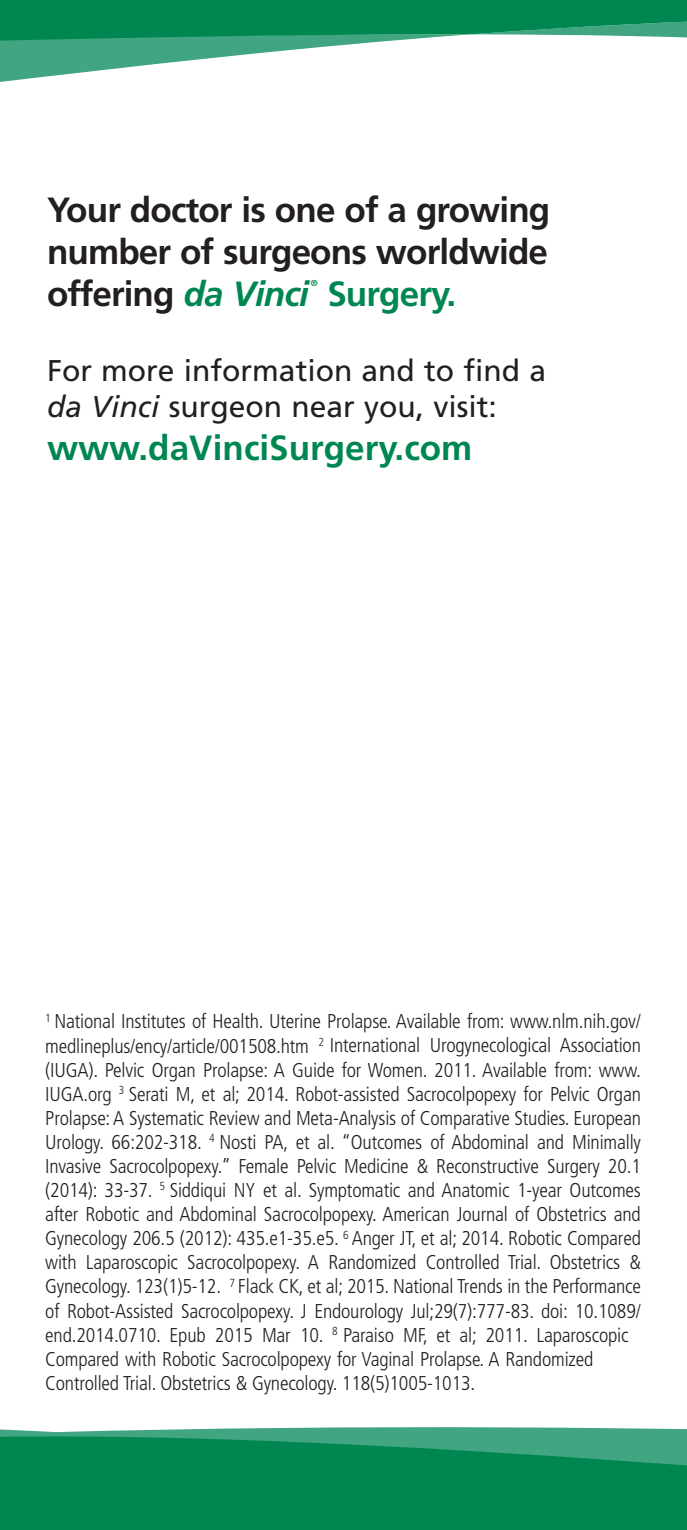
<style>
.page{position:relative;width:687px;height:1530px;background:#fff}
.page>*{position:absolute;margin:0;border:0;box-sizing:border-box;transform-origin:0 0}
.t1{font:700 35px/42.2px "Frutiger LT Std";letter-spacing:-.025em;color:#231f20;text-align:justify}
.t2{font:700 35px "Frutiger LT Std";color:#008751}
.t3{font:700 35px "Frutiger LT Std";letter-spacing:-.025em;color:#008751}
.t4{font:30px/36.2px "Frutiger LT Std";color:#231f20}
.t5{font:300 condensed 20px/24px "Frutiger LT Std";letter-spacing:-.01em;color:#231f20}
.t6{font:700 8.75px "Frutiger LT Std";color:#008751}
.s1{font-style:italic;color:#008751}
.s2{font-style:italic}
</style>
<div class="page">
<svg style="left:0;top:0;width:686px;height:82px"></svg>
<svg style="left:0;top:1427px;width:686px;height:7px;fill:#40a580"></svg>
<svg style="left:0;top:1434px;width:686px;height:96px;background:#088a57"></svg>
<h1 class="t1" style="left:47px;top:189px;width:504px">Your doctor is one of a growing number of surgeons worldwide offering <span class="s1">da Vinci</span></h1>
<p class="t6" style="left:310px;top:278px;width:8px">®</p>
<h1 class="t3" style="left:327px;top:273px;width:130px">Surgery.</h1>
<h2 class="t4" style="left:47px;top:353px;width:500px">For more information and to find a <span class="s2">da Vinci</span> surgeon near you, visit:</h2>
<h1 class="t2" style="left:47px;top:427px;width:427px">www.daVinciSurgery.com</h1>
<p class="t5" style="left:45px;top:1010px;width:597px"><sup>1</sup> National Institutes of Health. Uterine Prolapse. Available from: www.nlm.nih.gov/ medlineplus/ency/article/001508.htm <sup>2</sup> International Urogynecological Association (IUGA). Pelvic Organ Prolapse: A Guide for Women. 2011. Available from: www.<br>IUGA.org <sup>3</sup> Serati M, et al; 2014. Robot-assisted Sacrocolpopexy for Pelvic Organ Prolapse: A Systematic Review and Meta-Analysis of Comparative Studies. European Urology. 66:202-318. <sup>4</sup> Nosti PA, et al. “Outcomes of Abdominal and Minimally Invasive Sacrocolpopexy.” Female Pelvic Medicine &amp; Reconstructive Surgery 20.1 (2014): 33-37. <sup>5</sup> Siddiqui NY et al. Symptomatic and Anatomic 1-year Outcomes after Robotic and Abdominal Sacrocolpopexy. American Journal of Obstetrics and Gynecology 206.5 (2012): 435.e1-35.e5. <sup>6</sup> Anger JT, et al; 2014. Robotic Compared with Laparoscopic Sacrocolpopexy. A Randomized Controlled Trial. Obstetrics &amp; Gynecology. 123(1)5-12. <sup>7</sup> Flack CK, et al; 2015. National Trends in the Performance of Robot-Assisted Sacrocolpopexy. J Endourology Jul;29(7):777-83. doi: 10.1089/ end.2014.0710. Epub 2015 Mar 10. <sup>8</sup> Paraiso MF, et al; 2011. Laparoscopic Compared with Robotic Sacrocolpopexy for Vaginal Prolapse. A Randomized Controlled Trial. Obstetrics &amp; Gynecology. 118(5)1005-1013.</p>
</div>
